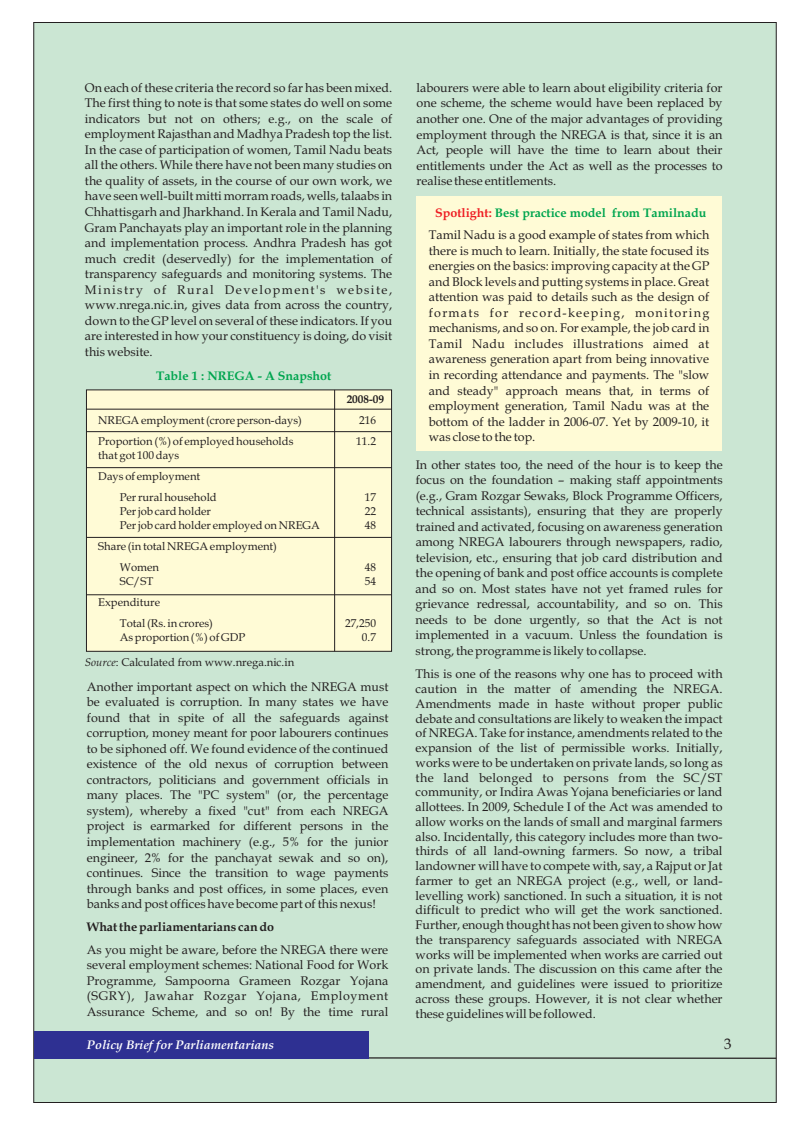
<style>
.page{position:relative;width:810px;height:1125px;background:#fff}
.page>*{position:absolute;margin:0;border:0;box-sizing:border-box;transform-origin:0 0}
.t1{font:700 16.25px "CG Omega";color:#fff}
.t2{font:15px "Book Antiqua";color:#231f20}
.t3{font:12.5px/15.5px "Book Antiqua";color:#231f20;text-align:justify}
.t4{font:italic 700 12.5px "Book Antiqua";color:#fff}
.t5{font:700 12.5px "Book Antiqua";color:#231f20}
.t6{font:700 12.5px "Book Antiqua";color:#00a54f}
.t7{font:11.25px/21px "Book Antiqua";color:#231f20}
.t8{font:700 11.25px "Book Antiqua";color:#231f20}
.s1{font-weight:700;color:#ee1d23}
.s2{font-weight:700;color:#00a54f}
.s3{font-style:italic}
</style>
<div class="page">
<div style="left:33px;top:22px;width:744px;height:1081px;background:#cbe6d3"></div>
<hr style="left:368px;top:1057px;width:408px;height:2px;background:#231f20">
<div style="left:34px;top:1031px;width:335px;height:27px;background:#2e3092"></div>
<div style="left:416px;top:196px;width:306px;height:255px;background:#fffbd6"></div>
<div style="left:86px;top:389px;width:306px;height:263px;background:#fffbd6"></div>
<hr style="left:86px;top:409px;width:306px;height:1px;background:#231f20">
<hr style="left:86px;top:431px;width:306px;height:1px;background:#231f20">
<hr style="left:86px;top:467px;width:306px;height:1px;background:#231f20">
<hr style="left:334px;top:390px;width:1px;height:261px;background:#231f20">
<hr style="left:86px;top:537px;width:306px;height:1px;background:#231f20">
<hr style="left:86px;top:594px;width:306px;height:1px;background:#231f20">
<p class="t3" style="left:85px;top:81px;width:309px">On each of these criteria the record so far has been mixed.<br>The first thing to note is that some states do well on some indicators but not on others; e.g., on the scale of employment Rajasthan and Madhya Pradesh top the list.<br>In the case of participation of women, Tamil Nadu beats all the others. While there have not been many studies on the quality of assets, in the course of our own work, we have seen well-built mitti morram roads, wells, talaabs in Chhattisgarh and Jharkhand. In Kerala and Tamil Nadu, Gram Panchayats play an important role in the planning and implementation process. Andhra Pradesh has got much credit (deservedly) for the implementation of transparency safeguards and monitoring systems. The Ministry of Rural Development's website, www.nrega.nic.in, gives data from across the country, down to the GP level on several of these indicators. If you are interested in how your constituency is doing, do visit this website.</p>
<p class="t3" style="left:417px;top:81px;width:307px">labourers were able to learn about eligibility criteria for one scheme, the scheme would have been replaced by another one. One of the major advantages of providing employment through the NREGA is that, since it is an Act, people will have the time to learn about their entitlements under the Act as well as the processes to realise these entitlements.</p>
<p class="t3" style="left:429px;top:203px;width:282px;line-height:22.4px;text-align:center"><span class="s1">Spotlight:</span> <span class="s2">Best practice model from Tamilnadu<br></span>Tamil Nadu is a good example of states from which</p>
<p class="t3" style="left:429px;top:244px;width:282px">there is much to learn. Initially, the state focused its energies on the basics: improving capacity at the GP and Block levels and putting systems in place. Great attention was paid to details such as the design of formats for record-keeping, monitoring mechanisms, and so on. For example, the job card in Tamil Nadu includes illustrations aimed at awareness generation apart from being innovative in recording attendance and payments. The "slow and steady" approach means that, in terms of employment generation, Tamil Nadu was at the bottom of the ladder in 2006-07. Yet by 2009-10, it was close to the top.</p>
<p class="t3" style="left:416px;top:458px;width:309px">In other states too, the need of the hour is to keep the focus on the foundation – making staff appointments (e.g., Gram Rozgar Sewaks, Block Programme Officers, technical assistants), ensuring that they are properly trained and activated, focusing on awareness generation among NREGA labourers through newspapers, radio, television, etc., ensuring that job card distribution and the opening of bank and post office accounts is complete and so on. Most states have not yet framed rules for grievance redressal, accountability, and so on. This needs to be done urgently, so that the Act is not implemented in a vacuum. Unless the foundation is strong, the programme is likely to collapse.</p>
<p class="t3" style="left:416px;top:668px;width:309px;line-height:14.8px">This is one of the reasons why one has to proceed with caution in the matter of amending the NREGA.<br>Amendments made in haste without proper public debate and consultations are likely to weaken the impact of NREGA. Take for instance, amendments related to the expansion of the list of permissible works. Initially, works were to be undertaken on private lands, so long as the land belonged to persons from the SC/ST community, or Indira Awas Yojana beneficiaries or land allottees. In 2009, Schedule I of the Act was amended to allow works on the lands of small and marginal farmers also. Incidentally, this category includes more than two&shy;thirds of all land-owning farmers. So now, a tribal landowner will have to compete with, say, a Rajput or Jat farmer to get an NREGA project (e.g., well, or land&shy;levelling work) sanctioned. In such a situation, it is not difficult to predict who will get the work sanctioned.<br>Further, enough thought has not been given to show how the transparency safeguards associated with NREGA works will be implemented when works are carried out on private lands. The discussion on this came after the amendment, and guidelines were issued to prioritize across these groups. However, it is not clear whether these guidelines will be followed.</p>
<p class="t6" style="left:156px;top:371px;width:177px">Table 1 : NREGA - A Snapshot</p>
<p class="t8" style="left:347px;top:395px;width:39px">2008-09</p>
<p class="t7" style="left:98px;top:411px;width:205px">NREGA employment (crore person-days)</p>
<p class="t7" style="left:359px;top:411px;width:18px">216</p>
<p class="t7" style="left:98px;top:432px;width:197px">Proportion (%) of employed households</p>
<p class="t7" style="left:356px;top:432px;width:21px">11.2</p>
<p class="t7" style="left:98px;top:446px;width:83px">that got 100 days</p>
<p class="t7" style="left:98px;top:467px;width:103px">Days of employment</p>
<p class="t7" style="left:120px;top:488px;width:99px">Per rural household</p>
<p class="t7" style="left:365px;top:488px;width:13px">17</p>
<p class="t7" style="left:120px;top:502px;width:93px">Per job card holder</p>
<p class="t7" style="left:365px;top:502px;width:13px">22</p>
<p class="t7" style="left:120px;top:516px;width:202px">Per job card holder employed on NREGA</p>
<p class="t7" style="left:365px;top:516px;width:13px">48</p>
<p class="t7" style="left:120px;top:537px;width:159px;text-indent:-21px">Share (in total NREGA employment)<br>Women</p>
<p class="t7" style="left:365px;top:558px;width:13px">48</p>
<p class="t7" style="left:120px;top:572px;width:35px">SC/ST</p>
<p class="t7" style="left:365px;top:572px;width:13px">54</p>
<p class="t7" style="left:120px;top:593px;width:95px;text-indent:-21px">Expenditure<br>Total (Rs. in crores)</p>
<p class="t7" style="left:345px;top:614px;width:32px">27,250</p>
<p class="t7" style="left:120px;top:628px;width:127px">As proportion (%) of GDP</p>
<p class="t7" style="left:362px;top:628px;width:16px">0.7</p>
<p class="t7" style="left:85px;top:653px;width:211px"><span class="s3">Source</span>: Calculated from www.nrega.nic.in</p>
<p class="t3" style="left:87px;top:680px;width:303px">Another important aspect on which the NREGA must be evaluated is corruption. In many states we have found that in spite of all the safeguards against corruption, money meant for poor labourers continues to be siphoned off. We found evidence of the continued existence of the old nexus of corruption between contractors, politicians and government officials in many places. The "PC system" (or, the percentage system), whereby a fixed "cut" from each NREGA project is earmarked for different persons in the implementation machinery (e.g., 5% for the junior engineer, 2% for the panchayat sewak and so on), continues. Since the transition to wage payments through banks and post offices, in some places, even banks and post offices have become part of this nexus!</p>
<p class="t5" style="left:87px;top:922px;width:189px">What the parliamentarians can do</p>
<p class="t3" style="left:87px;top:943px;width:303px">As you might be aware, before the NREGA there were several employment schemes: National Food for Work Programme, Sampoorna Grameen Rozgar Yojana (SGRY), Jawahar Rozgar Yojana, Employment Assurance Scheme, and so on! By the time rural</p>
<h1 class="t1" style="left:97px;top:1037px;width:274px">IMPF Policy Brief for Parliamentarians</h1>
<p class="t2" style="left:724px;top:1038px;width:9px">3</p>
<p class="t4" style="left:87px;top:1040px;width:189px">Policy Brief for Parliamentarians</p>
</div>
